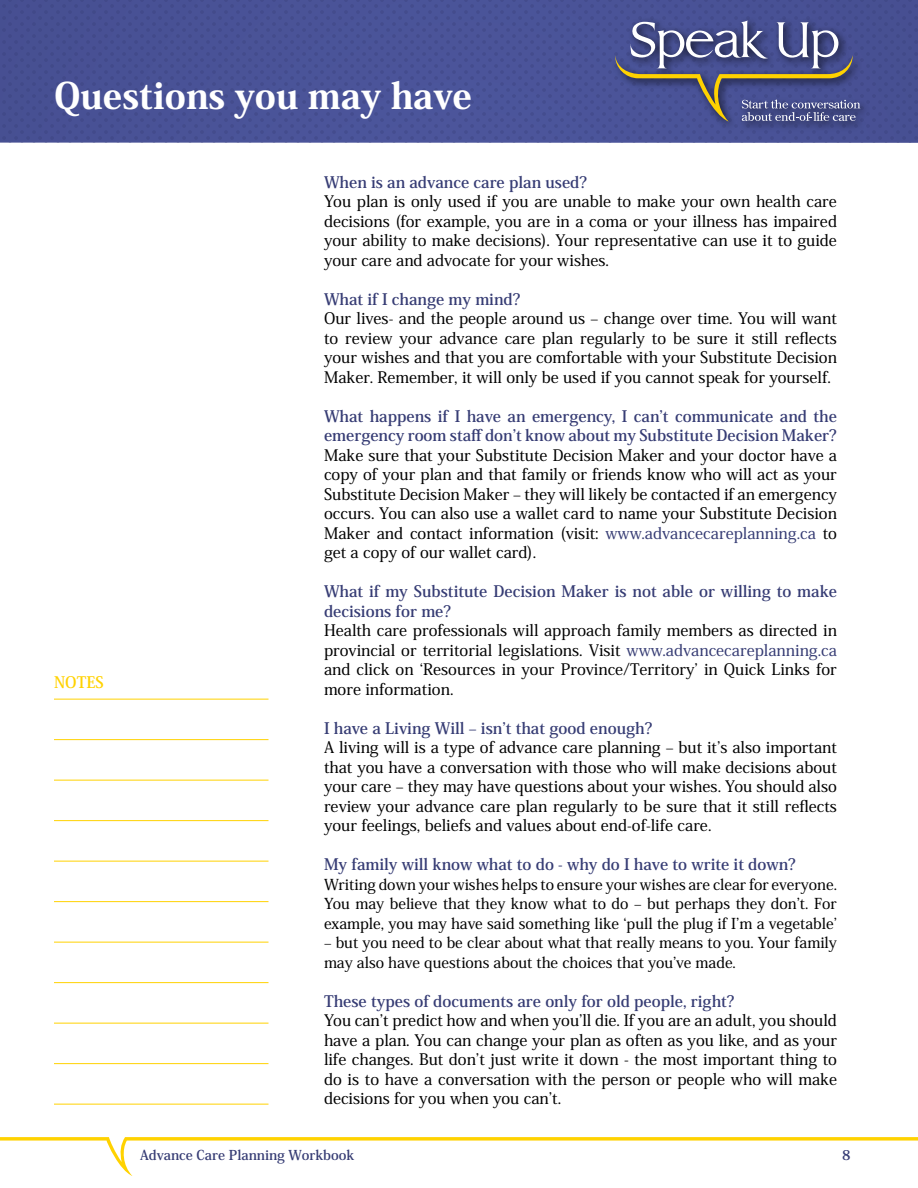
<style>
.page{position:relative;width:918px;height:1188px;background:#fff}
.page>*{position:absolute;margin:0;border:0;box-sizing:border-box;transform-origin:0 0}
.t1{font:800 36px "Koz Min Pro";color:#fff}
.t2{font:500 15.75px/19.5px "Koz Min Pro";color:#000;text-align:justify}
.t3{font:700 15.75px/19.5px "Koz Min Pro";color:#363c74}
.t4{font:700 15.75px "Koz Min Pro";color:#ffd200}
.t5{font:500 15px/19.5px "Koz Min Pro";color:#000;text-align:justify}
.t6{font:700 13.5px "Koz Min Pro";color:#363c74}
.s1{color:#363c74}
</style>
<div class="page">
<div style="left:0;top:0;width:652px;height:96px;background:#495297"></div>
<div style="left:0;top:96px;width:652px;height:46px;background:#4a5499"></div>
<div style="left:652px;top:0;width:266px;height:95px;background:#475092"></div>
<div style="left:652px;top:95px;width:266px;height:47px;background:#485094"></div>
<div style="left:610px;top:16px;width:261px;height:116px;background:#000;opacity:.75"></div>
<svg style="left:615px;top:21px;width:245px;height:101px"></svg>
<hr style="left:54px;top:699px;width:214px;height:1px;background:#ffd200">
<hr style="left:54px;top:739px;width:214px;height:1px;background:#ffd200">
<hr style="left:54px;top:780px;width:214px;height:1px;background:#ffd200">
<hr style="left:54px;top:820px;width:214px;height:1px;background:#ffd200">
<hr style="left:54px;top:861px;width:214px;height:1px;background:#ffd200">
<hr style="left:54px;top:901px;width:214px;height:1px;background:#ffd200">
<hr style="left:54px;top:942px;width:214px;height:1px;background:#ffd200">
<hr style="left:54px;top:982px;width:214px;height:1px;background:#ffd200">
<hr style="left:54px;top:1023px;width:214px;height:1px;background:#ffd200">
<hr style="left:54px;top:1063px;width:214px;height:1px;background:#ffd200">
<hr style="left:54px;top:1104px;width:214px;height:1px;background:#ffd200">
<svg style="left:0;top:1137px;width:918px;height:39px"></svg>
<h1 class="t1" style="left:54px;top:69px;width:420px">Questions you may have</h1>
<p class="t4" style="left:54px;top:670px;width:51px">NOTES</p>
<p class="t3" style="left:324px;top:172px;width:265px">When is an advance care plan used?</p>
<p class="t2" style="left:324px;top:191px;width:515px">You plan is only used if you are unable to make your own health care decisions (for example, you are in a coma or your illness has impaired your ability to make decisions). Your representative can use it to guide your care and advocate for your wishes.</p>
<p class="t3" style="left:324px;top:289px;width:198px">What if I change my mind?</p>
<p class="t2" style="left:324px;top:308px;width:515px">Our lives- and the people around us – change over time. You will want to review your advance care plan regularly to be sure it still reflects your wishes and that you are comfortable with your Substitute Decision Maker. Remember, it will only be used if you cannot speak for yourself.</p>
<p class="t3" style="left:324px;top:406px;width:515px">What happens if I have an emergency, I can’t communicate and the emergency room staff don’t know about my Substitute Decision Maker?</p>
<p class="t2" style="left:324px;top:445px;width:515px">Make sure that your Substitute Decision Maker and your doctor have a copy of your plan and that family or friends know who will act as your Substitute Decision Maker – they will likely be contacted if an emergency occurs. You can also use a wallet card to name your Substitute Decision Maker and contact information (visit: <span class="s1">www.advancecareplanning.ca</span> to get a copy of our wallet card).</p>
<p class="t3" style="left:324px;top:581px;width:515px">What if my Substitute Decision Maker is not able or willing to make decisions for me?</p>
<p class="t2" style="left:324px;top:620px;width:515px">Health care professionals will approach family members as directed in provincial or territorial legislations. Visit <span class="s1">www.advancecareplanning.ca </span>and click on ‘Resources in your Province/Territory’ in Quick Links for more information.</p>
<p class="t3" style="left:324px;top:717px;width:330px">I have a Living Will – isn’t that good enough?</p>
<p class="t2" style="left:324px;top:737px;width:515px">A living will is a type of advance care planning – but it’s also important that you have a conversation with those who will make decisions about your care – they may have questions about your wishes. You should also review your advance care plan regularly to be sure that it still reflects your feelings, beliefs and values about end-of-life care.</p>
<p class="t3" style="left:324px;top:854px;width:473px">My family will know what to do - why do I have to write it down?</p>
<p class="t5" style="left:324px;top:874px;width:515px">Writing down your wishes helps to ensure your wishes are clear for everyone.<br>You may believe that they know what to do – but perhaps they don’t. For example, you may have said something like ‘pull the plug if I’m a vegetable’</p>
<p class="t5" style="left:324px;top:932px;width:514px">– but you need to be clear about what that really means to you. Your family may also have questions about the choices that you’ve made.</p>
<p class="t3" style="left:324px;top:991px;width:412px">These types of documents are only for old people, right?</p>
<p class="t2" style="left:324px;top:1010px;width:515px">You can’t predict how and when you’ll die. If you are an adult, you should have a plan. You can change your plan as often as you like, and as your life changes. But don’t just write it down - the most important thing to do is to have a conversation with the person or people who will make decisions for you when you can’t.</p>
<p class="t6" style="left:140px;top:1146px;width:216px">Advance Care Planning Workbook</p>
<p class="t6" style="left:842px;top:1146px;width:10px">8</p>
</div>
